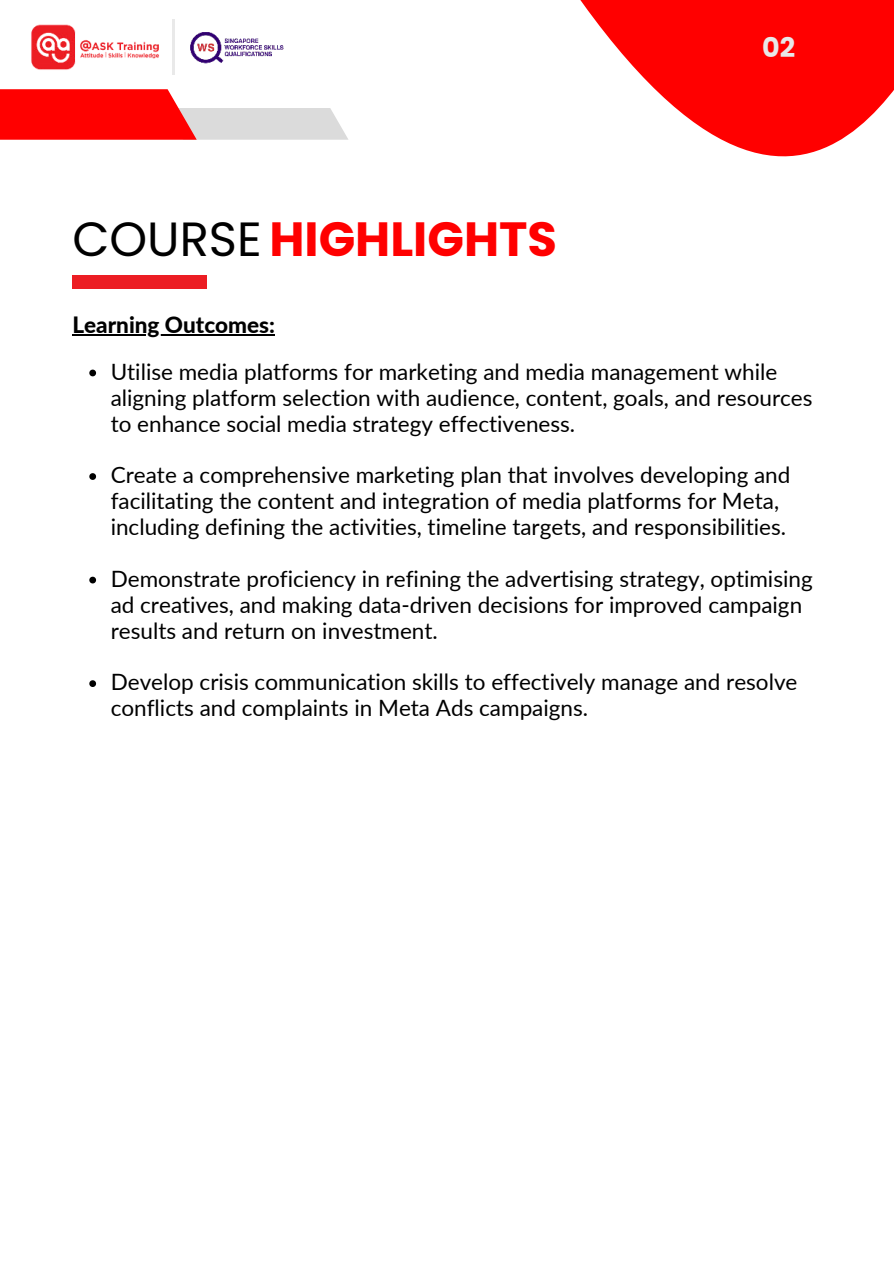
<style>
.page{position:relative;width:894px;height:1264px;background:#fff}
.page>*{position:absolute;margin:0;border:0;box-sizing:border-box;transform-origin:0 0}
.t1{font:700 48px "Poppins";color:#f00}
.t2{font:700 27px "Poppins";color:#e8e8e8}
.t3{font:22.5px/25.8px "Lato";color:#000}
.t4{font:800 22.5px "Lato";color:#000}
.s1{font-weight:400;color:#000}
</style>
<div class="page">
<img style="left:172px;top:19px;width:112px;height:56px">
<img style="left:31px;top:24px;width:128px;height:46px">
<hr style="left:173px;top:19px;width:2px;height:56px;background:#e9e9e9">
<svg style="left:580px;top:0;width:313px;height:157px;fill:#f00"></svg>
<svg style="left:0;top:89px;width:348px;height:51px"></svg>
<div style="left:72px;top:275px;width:135px;height:13px;background:#ec1d23"></div>
<hr style="left:72px;top:334px;width:203px;height:2px;background:#000">
<svg style="left:89px;top:369px;width:7px;height:7px"></svg>
<svg style="left:89px;top:473px;width:7px;height:7px"></svg>
<svg style="left:89px;top:576px;width:7px;height:7px"></svg>
<svg style="left:89px;top:680px;width:7px;height:7px"></svg>
<h1 class="t1" style="left:72px;top:211px;width:486px"><span class="s1">COURSE</span> HIGHLIGHTS</h1>
<p class="t2" style="left:762px;top:32px;width:35px">02</p>
<p class="t4" style="left:72px;top:308px;width:204px">Learning Outcomes:</p>
<p class="t3" style="left:111px;top:358px;width:703px">Utilise media platforms for marketing and media management while aligning platform selection with audience, content, goals, and resources to enhance social media strategy effectiveness.</p>
<p class="t3" style="left:111px;top:461px;width:681px">Create a comprehensive marketing plan that involves developing and facilitating the content and integration of media platforms for Meta, including defining the activities, timeline targets, and responsibilities.</p>
<p class="t3" style="left:111px;top:565px;width:703px">Demonstrate proficiency in refining the advertising strategy, optimising ad creatives, and making data-driven decisions for improved campaign results and return on investment.</p>
<p class="t3" style="left:111px;top:668px;width:688px">Develop crisis communication skills to effectively manage and resolve conflicts and complaints in Meta Ads campaigns.</p>
</div>
